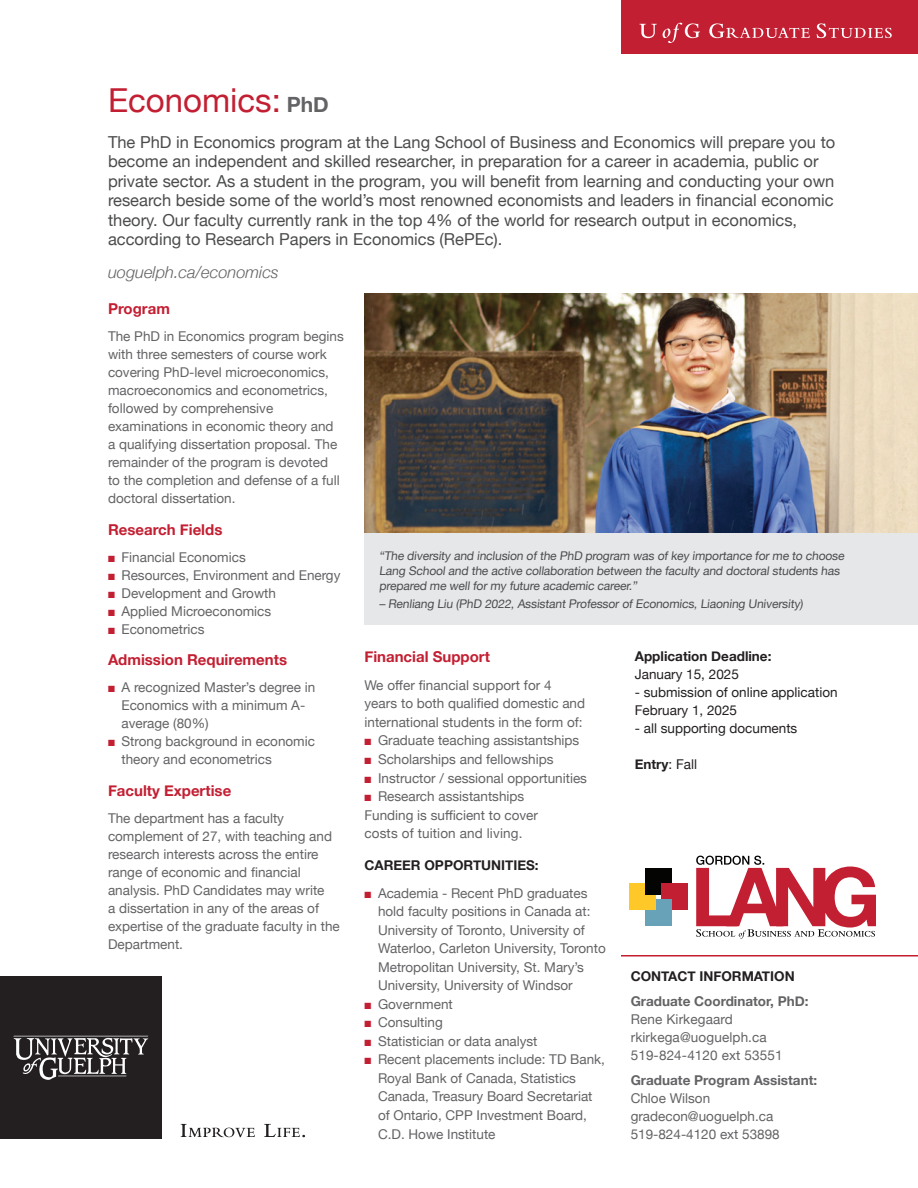
<style>
.page{position:relative;width:918px;height:1188px;background:#fff}
.page>*{position:absolute;margin:0;border:0;box-sizing:border-box;transform-origin:0 0}
.t1{font:33px "Helvetica Neue";color:#c31f32}
.Introduction__9pt_after{font:16.5px/19.5px "Helvetica Neue";color:#4b4c4d}
.t2{font:italic 300 16.5px "Helvetica Neue";color:#636366}
.Red_Heading_2{font:700 15px "Helvetica Neue";color:#c31f32}
.Paragraph{font:13.5px/18px "Helvetica Neue";color:#636366}
.Paragraph-2{font:13.5px "Helvetica Neue";color:#231f20}
.Black_Subhead_-_H2_copy{font:700 13.5px "Helvetica Neue";color:#231f20}
.t3{font:700 13.5px "Helvetica Neue";color:#636366}
.Paragraph-3{font:700 13.5px "Helvetica Neue";color:#231f20}
.t4{font:12px/15px "Helvetica Neue";color:#4b4c4d}
.s1{font-weight:700;font-size:21px;color:#636366}
.s2{color:#c31f32}
.s3{font-weight:400}
</style>
<div class="page">
<div style="left:0;top:976px;width:162px;height:162px;background:#231f20"></div>
<svg style="left:13px;top:1036px;width:135px;height:44px"></svg>
<svg style="left:181px;top:1124px;width:74px;height:13px"></svg>
<svg style="left:264px;top:1124px;width:41px;height:13px"></svg>
<div style="left:621px;top:0;width:297px;height:54px;background:#c31f32"></div>
<svg style="left:639px;top:23px;width:253px;height:20px"></svg>
<img style="left:364px;top:293px;width:554px;height:241px">
<hr style="left:621px;top:955px;width:297px;height:2px;background:#c31f32">
<div style="left:364px;top:534px;width:554px;height:91px;background:#e6e7e9"></div>
<svg style="left:696px;top:856px;width:180px;height:83px"></svg>
<div style="left:645px;top:868px;width:27px;height:27px;background:#040503"></div>
<div style="left:661px;top:884px;width:27px;height:26px;background:#c31f32"></div>
<div style="left:645px;top:899px;width:27px;height:27px;background:#67a2b8"></div>
<div style="left:629px;top:884px;width:26px;height:26px;background:#fec829"></div>
<div style="left:645px;top:868px;width:13px;height:27px;background:#040503"></div>
<p class="t1" style="left:108px;top:76px;width:222px">Economics: <span class="s1">PhD</span></p>
<p class="Introduction__9pt_after" style="left:108px;top:133px;width:729px">The PhD in Economics program at the Lang School of Business and Economics will prepare you to become an independent and skilled researcher, in preparation for a career in academia, public or private sector. As a student in the program, you will benefit from learning and conducting your own research beside some of the world’s most renowned economists and leaders in financial economic theory. Our faculty currently rank in the top 4% of the world for research output in economics, according to Research Papers in Economics (RePEc).</p>
<p class="t2" style="left:108px;top:259px;width:172px">uoguelph.ca/economics</p>
<p class="Red_Heading_2" style="left:108px;top:297px;width:63px">Program</p>
<p class="Paragraph" style="left:108px;top:328px;width:237px">The PhD in Economics program begins with three semesters of course work covering PhD-level microeconomics, macroeconomics and econometrics, followed by comprehensive examinations in economic theory and a qualifying dissertation proposal. The remainder of the program is devoted<br>to the completion and defense of a full doctoral dissertation.</p>
<p class="Red_Heading_2" style="left:108px;top:517px;width:116px">Research Fields</p>
<p class="Paragraph" style="left:108px;top:549px;width:139px"><span class="s2">■</span> Financial Economics</p>
<p class="Paragraph" style="left:108px;top:567px;width:234px"><span class="s2">■</span> Resources, Environment and Energy</p>
<p class="Paragraph" style="left:108px;top:585px;width:170px"><span class="s2">■</span> Development and Growth</p>
<p class="Paragraph" style="left:108px;top:603px;width:165px"><span class="s2">■</span> Applied Microeconomics</p>
<p class="Paragraph" style="left:108px;top:621px;width:98px"><span class="s2">■</span> Econometrics</p>
<p class="Red_Heading_2" style="left:108px;top:648px;width:181px">Admission Requirements</p>
<p class="Paragraph" style="left:122px;top:679px;width:195px;text-indent:-14px"><span class="s2">■</span> A recognized Master’s degree in<br>Economics with a minimum A&shy;average (80%)</p>
<p class="Paragraph" style="left:122px;top:733px;width:195px;text-indent:-14px"><span class="s2">■</span> Strong background in economic theory and econometrics</p>
<p class="Red_Heading_2" style="left:108px;top:778px;width:125px">Faculty Expertise</p>
<p class="Paragraph" style="left:108px;top:810px;width:233px">The department has a faculty complement of 27, with teaching and research interests across the entire range of economic and financial analysis. PhD Candidates may write<br>a dissertation in any of the areas of expertise of the graduate faculty in the<br>Department.</p>
<p class="t4" style="left:379px;top:549px;width:469px">“The diversity and inclusion of the PhD program was of key importance for me to choose<br>Lang School and the active collaboration between the faculty and doctoral students has prepared me well for my future academic career.”</p>
<p class="t4" style="left:379px;top:597px;width:428px">– Renliang Liu (PhD 2022, Assistant Professor of Economics, Liaoning University)</p>
<p class="Red_Heading_2" style="left:364px;top:645px;width:127px">Financial Support</p>
<p class="Paragraph" style="left:364px;top:677px;width:222px;line-height:18.6px">We offer financial support for 4 years to both qualified domestic and international students in the form of:</p>
<p class="Paragraph" style="left:364px;top:732px;width:216px"><span class="s2">■</span> Graduate teaching assistantships</p>
<p class="Paragraph" style="left:364px;top:751px;width:190px"><span class="s2">■</span> Scholarships and fellowships</p>
<p class="Paragraph" style="left:364px;top:770px;width:224px"><span class="s2">■</span> Instructor / sessional opportunities</p>
<p class="Paragraph" style="left:364px;top:788px;width:161px"><span class="s2">■</span> Research assistantships</p>
<p class="Paragraph" style="left:364px;top:807px;width:175px">Funding is sufficient to cover</p>
<p class="Paragraph" style="left:364px;top:825px;width:159px">costs of tuition and living.</p>
<h2 class="Black_Subhead_-_H2_copy" style="left:364px;top:855px;width:176px">CAREER OPPORTUNITIES:</h2>
<p class="Paragraph" style="left:378px;top:884px;width:229px;line-height:18.6px;text-indent:-14px"><span class="s2">■</span> Academia - Recent PhD graduates hold faculty positions in Canada at:<br>University of Toronto, University of Waterloo, Carleton University, Toronto Metropolitan University, St. Mary’s University, University of Windsor</p>
<p class="Paragraph" style="left:364px;top:996px;width:90px"><span class="s2">■</span> Government</p>
<p class="Paragraph" style="left:364px;top:1014px;width:80px"><span class="s2">■</span> Consulting</p>
<p class="Paragraph" style="left:364px;top:1033px;width:175px"><span class="s2">■</span> Statistician or data analyst</p>
<p class="Paragraph" style="left:378px;top:1051px;width:229px;line-height:18.6px;text-indent:-14px"><span class="s2">■</span> Recent placements include: TD Bank,<br>Royal Bank of Canada, Statistics<br>Canada, Treasury Board Secretariat of Ontario, CPP Investment Board,<br>C.D. Howe Institute</p>
<h2 class="Black_Subhead_-_H2_copy" style="left:635px;top:646px;width:138px">Application Deadline:</h2>
<p class="Paragraph-2" style="left:635px;top:664px;width:106px">January 15, 2025</p>
<p class="Paragraph-2" style="left:635px;top:682px;width:204px">- submission of online application</p>
<p class="Paragraph-2" style="left:635px;top:700px;width:104px">February 1, 2025</p>
<p class="Paragraph-2" style="left:635px;top:718px;width:164px">- all supporting documents</p>
<p class="Paragraph-3" style="left:635px;top:754px;width:64px">Entry<span class="s3">: Fall</span></p>
<h2 class="Black_Subhead_-_H2_copy" style="left:631px;top:966px;width:165px">CONTACT INFORMATION</h2>
<p class="t3" style="left:631px;top:990px;width:179px">Graduate Coordinator, PhD:</p>
<p class="Paragraph" style="left:631px;top:1011px;width:104px">Rene Kirkegaard</p>
<p class="Paragraph" style="left:631px;top:1029px;width:153px">rkirkega@uoguelph.ca<br>519-824-4120 ext 53551</p>
<p class="t3" style="left:631px;top:1069px;width:188px">Graduate Program Assistant:</p>
<p class="Paragraph" style="left:631px;top:1089px;width:151px">Chloe Wilson gradecon@uoguelph.ca<br>519-824-4120 ext 53898</p>
</div>
